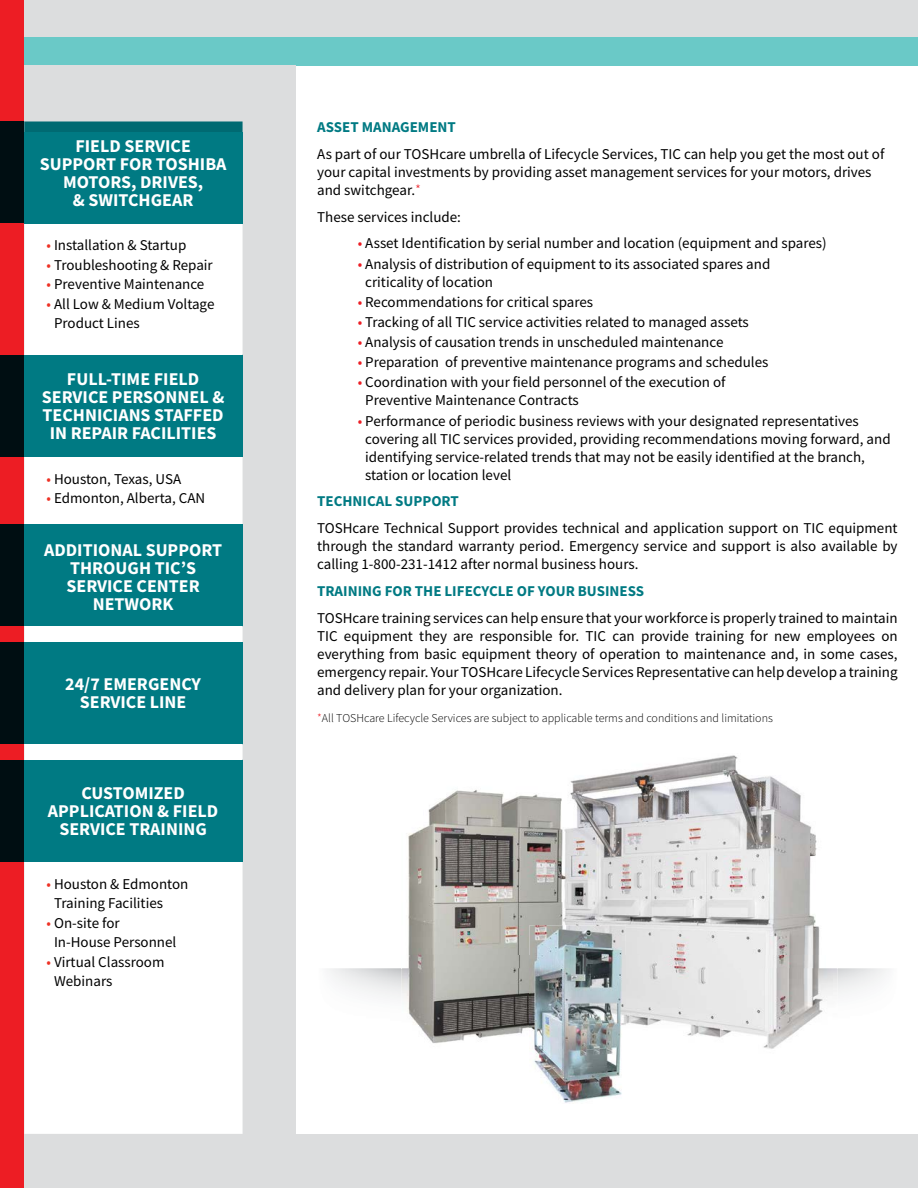
<style>
.page{position:relative;width:918px;height:1188px;background:#fff}
.page>*{position:absolute;margin:0;border:0;box-sizing:border-box;transform-origin:0 0}
.t1{font:700 18px/18px "Toshiba Sans";color:#fff;text-align:center}
.t2{font:15px/18px "Toshiba Sans";color:#000}
.t3{font:700 15px "Toshiba Sans";color:#007a83}
.t4{font:300 12px "Toshiba Sans";color:#000}
.s1{color:#ee3124}
.s2{font-weight:300;color:#ed1d24}
.s3{color:#ed1d24}
</style>
<div class="page">
<div style="left:24px;top:0;width:894px;height:66px;background:#dcddde"></div>
<div style="left:24px;top:38px;width:894px;height:28px;background:#6ac9c7"></div>
<img style="left:408px;top:755px;width:412px;height:201px">
<img style="left:408px;top:956px;width:121px;height:12px">
<img style="left:626px;top:956px;width:193px;height:12px">
<img style="left:402px;top:968px;width:436px;height:86px">
<img style="left:529px;top:925px;width:97px;height:178px">
<img style="left:529px;top:968px;width:97px;height:119px">
<div style="left:0;top:0;width:24px;height:1188px;background:#ed1d24"></div>
<div style="left:24px;top:66px;width:272px;height:1122px;background:#dcddde"></div>
<div style="left:24px;top:223px;width:219px;height:911px;background:#fff"></div>
<div style="left:1px;top:122px;width:23px;height:101px;background:#000e12"></div>
<svg style="left:24px;top:121px;width:219px;height:11px;background:#0a6f77"></svg>
<div style="left:24px;top:132px;width:219px;height:91px;background:#007a83"></div>
<div style="left:1px;top:355px;width:23px;height:102px;background:#000e12"></div>
<div style="left:24px;top:355px;width:219px;height:102px;background:#007a83"></div>
<div style="left:1px;top:760px;width:23px;height:102px;background:#000e12"></div>
<div style="left:24px;top:760px;width:219px;height:102px;background:#007a83"></div>
<div style="left:1px;top:524px;width:23px;height:102px;background:#000e12"></div>
<div style="left:24px;top:524px;width:219px;height:102px;background:#007a83"></div>
<div style="left:1px;top:642px;width:23px;height:102px;background:#000e12"></div>
<div style="left:24px;top:642px;width:219px;height:102px;background:#007a83"></div>
<div style="left:173px;top:1134px;width:745px;height:54px;background:#dcddde"></div>
<p class="t1" style="left:40px;top:137px;width:189px">FIELD SERVICE<br>SUPPORT FOR TOSHIBA<br>MOTORS, DRIVES,<br>&amp; SWITCHGEAR</p>
<p class="t2" style="left:46px;top:236px;width:141px"><span class="s1">•</span> Installation &amp; Startup</p>
<p class="t2" style="left:46px;top:256px;width:168px"><span class="s1">•</span> Troubleshooting &amp; Repair</p>
<p class="t2" style="left:46px;top:275px;width:159px"><span class="s1">•</span> Preventive Maintenance</p>
<p class="t2" style="left:54px;top:294px;width:162px;line-height:19.5px;text-indent:-8px"><span class="s1">•</span> All Low &amp; Medium Voltage<br>Product Lines</p>
<p class="t1" style="left:42px;top:370px;width:184px">FULL-TIME FIELD<br>SERVICE PERSONNEL &amp;<br>TECHNICIANS STAFFED<br>IN REPAIR FACILITIES</p>
<p class="t2" style="left:46px;top:469px;width:136px"><span class="s1">•</span> Houston, Texas, USA</p>
<p class="t2" style="left:46px;top:489px;width:160px"><span class="s1">•</span> Edmonton, Alberta, CAN</p>
<p class="t1" style="left:44px;top:541px;width:180px">ADDITIONAL SUPPORT<br>THROUGH TIC’S<br>SERVICE CENTER<br>NETWORK</p>
<p class="t1" style="left:65px;top:675px;width:137px">24/7 EMERGENCY<br>SERVICE LINE</p>
<p class="t1" style="left:48px;top:784px;width:172px">CUSTOMIZED<br>APPLICATION &amp; FIELD<br>SERVICE TRAINING</p>
<p class="t2" style="left:54px;top:874px;width:136px;line-height:19.5px;text-indent:-8px"><span class="s1">•</span> Houston &amp; Edmonton<br>Training Facilities</p>
<p class="t2" style="left:54px;top:913px;width:124px;line-height:19.5px;text-indent:-8px"><span class="s1">•</span> On-site for<br>In-House Personnel</p>
<p class="t2" style="left:54px;top:952px;width:112px;line-height:19.5px;text-indent:-8px"><span class="s1">•</span> Virtual Classroom<br>Webinars</p>
<p class="t3" style="left:317px;top:117px;width:140px">ASSET MANAGEMENT</p>
<p class="t2" style="left:317px;top:145px;width:569px">As part of our TOSHcare umbrella of Lifecycle Services, TIC can help you get the most out of your capital investments by providing asset management services for your motors, drives and switchgear.<span class="s2">*</span></p>
<p class="t2" style="left:317px;top:207px;width:145px">These services include:</p>
<p class="t2" style="left:358px;top:234px;width:471px"><span class="s3">•</span> Asset Identification by serial number and location (equipment and spares)</p>
<p class="t2" style="left:365px;top:255px;width:407px;text-indent:-8px"><span class="s3">•</span> Analysis of distribution of equipment to its associated spares and criticality of location</p>
<p class="t2" style="left:358px;top:293px;width:237px"><span class="s3">•</span> Recommendations for critical spares</p>
<p class="t2" style="left:358px;top:313px;width:393px"><span class="s3">•</span> Tracking of all TIC service activities related to managed assets</p>
<p class="t2" style="left:358px;top:333px;width:367px"><span class="s3">•</span> Analysis of causation trends in unscheduled maintenance</p>
<p class="t2" style="left:358px;top:353px;width:412px"><span class="s3">•</span> Preparation of preventive maintenance programs and schedules</p>
<p class="t2" style="left:365px;top:373px;width:362px;text-indent:-8px"><span class="s3">•</span> Coordination with your field personnel of the execution of<br>Preventive Maintenance Contracts</p>
<p class="t2" style="left:365px;top:412px;width:527px;text-indent:-8px"><span class="s3">•</span> Performance of periodic business reviews with your designated representatives covering all TIC services provided, providing recommendations moving forward, and identifying service-related trends that may not be easily identified at the branch, station or location level</p>
<p class="t3" style="left:317px;top:491px;width:143px">TECHNICAL SUPPORT</p>
<p class="t2" style="left:317px;top:519px;width:582px;text-align:justify">TOSHcare Technical Support provides technical and application support on TIC equipment through the standard warranty period. Emergency service and support is also available by calling 1-800-231-1412 after normal business hours.</p>
<p class="t3" style="left:317px;top:581px;width:329px">TRAINING FOR THE LIFECYCLE OF YOUR BUSINESS</p>
<p class="t2" style="left:317px;top:609px;width:582px;text-align:justify">TOSHcare training services can help ensure that your workforce is properly trained to maintain TIC equipment they are responsible for. TIC can provide training for new employees on everything from basic equipment theory of operation to maintenance and, in some cases, emergency repair. Your TOSHcare Lifecycle Services Representative can help develop a training and delivery plan for your organization.</p>
<p class="t4" style="left:317px;top:711px;width:457px"><span class="s3">*</span>All TOSHcare Lifecycle Services are subject to applicable terms and conditions and limitations</p>
</div>
